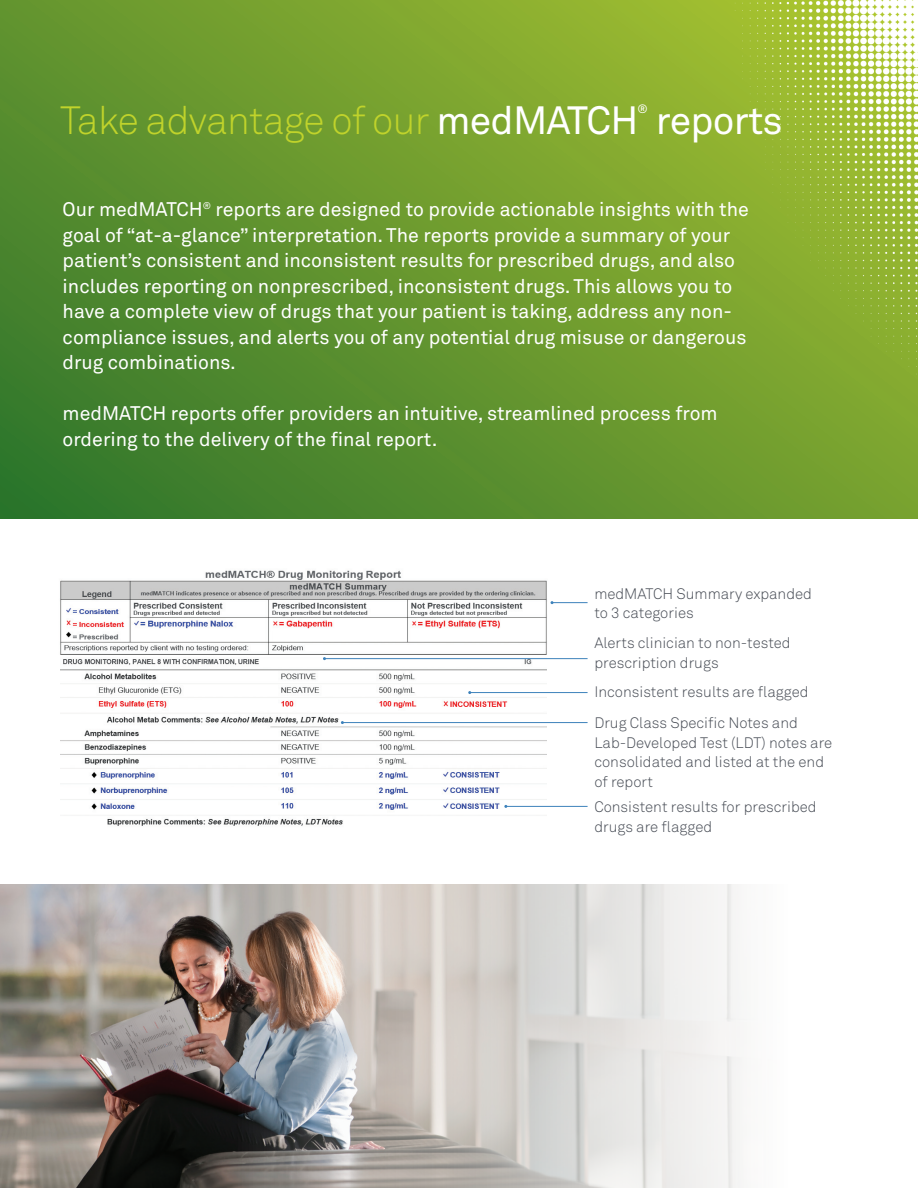
<style>
.page{position:relative;width:918px;height:1188px;background:#fff}
.page>*{position:absolute;margin:0;border:0;box-sizing:border-box;transform-origin:0 0}
.t1{font:39px "Akkurat Light Pro";letter-spacing:-.02em;color:#c0d32b}
.t2{font:19.5px/25.5px "Akkurat Pro";color:#fff}
.t3{font:15px/19.5px "Akkurat Light Pro";color:#464b54}
.t4{font:12px "Akkurat Pro";color:#fff}
.s1{font-family:"Akkurat Pro";color:#fff}
</style>
<div class="page">
<svg style="left:0;top:0;width:918px;height:518px;background:#62942e"></svg>
<img style="left:60px;top:570px;width:501px;height:90px">
<img style="left:614px;top:0;width:304px;height:386px">
<img style="left:61px;top:657px;width:485px;height:169px">
<hr style="left:552px;top:602px;width:36px;height:1px;background:#3d82bb">
<hr style="left:324px;top:658px;width:264px;height:1px;background:#3d82bb">
<hr style="left:470px;top:692px;width:118px;height:1px;background:#3d82bb">
<hr style="left:342px;top:722px;width:246px;height:1px;background:#3d82bb">
<hr style="left:506px;top:806px;width:82px;height:1px;background:#3d82bb">
<img style="left:0;top:884px;width:744px;height:304px">
<p class="t4" style="left:638px;top:101px;width:12px">®</p>
<p class="t1" style="left:60px;top:97px;width:724px">Take advantage of our <span class="s1">medMATCH reports</span></p>
<p class="t2" style="left:63px;top:197px;width:688px">Our medMATCH<sup>®</sup> reports are designed to provide actionable insights with the goal of “at-a-glance” interpretation. The reports provide a summary of your patient’s consistent and inconsistent results for prescribed drugs, and also includes reporting on nonprescribed, inconsistent drugs. This allows you to have a complete view of drugs that your patient is taking, address any non&shy;compliance issues, and alerts you of any potential drug misuse or dangerous drug combinations.</p>
<p class="t2" style="left:63px;top:401px;width:657px">medMATCH reports offer providers an intuitive, streamlined process from ordering to the delivery of the final report.</p>
<p class="t3" style="left:594px;top:584px;width:219px">medMATCH Summary expanded to 3 categories</p>
<p class="t3" style="left:594px;top:634px;width:198px">Alerts clinician to non-tested prescription drugs</p>
<p class="t3" style="left:594px;top:683px;width:216px">Inconsistent results are flagged</p>
<p class="t3" style="left:594px;top:713px;width:239px">Drug Class Specific Notes and<br>Lab-Developed Test (LDT) notes are consolidated and listed at the end of report</p>
<p class="t3" style="left:594px;top:797px;width:224px">Consistent results for prescribed drugs are flagged</p>
</div>
